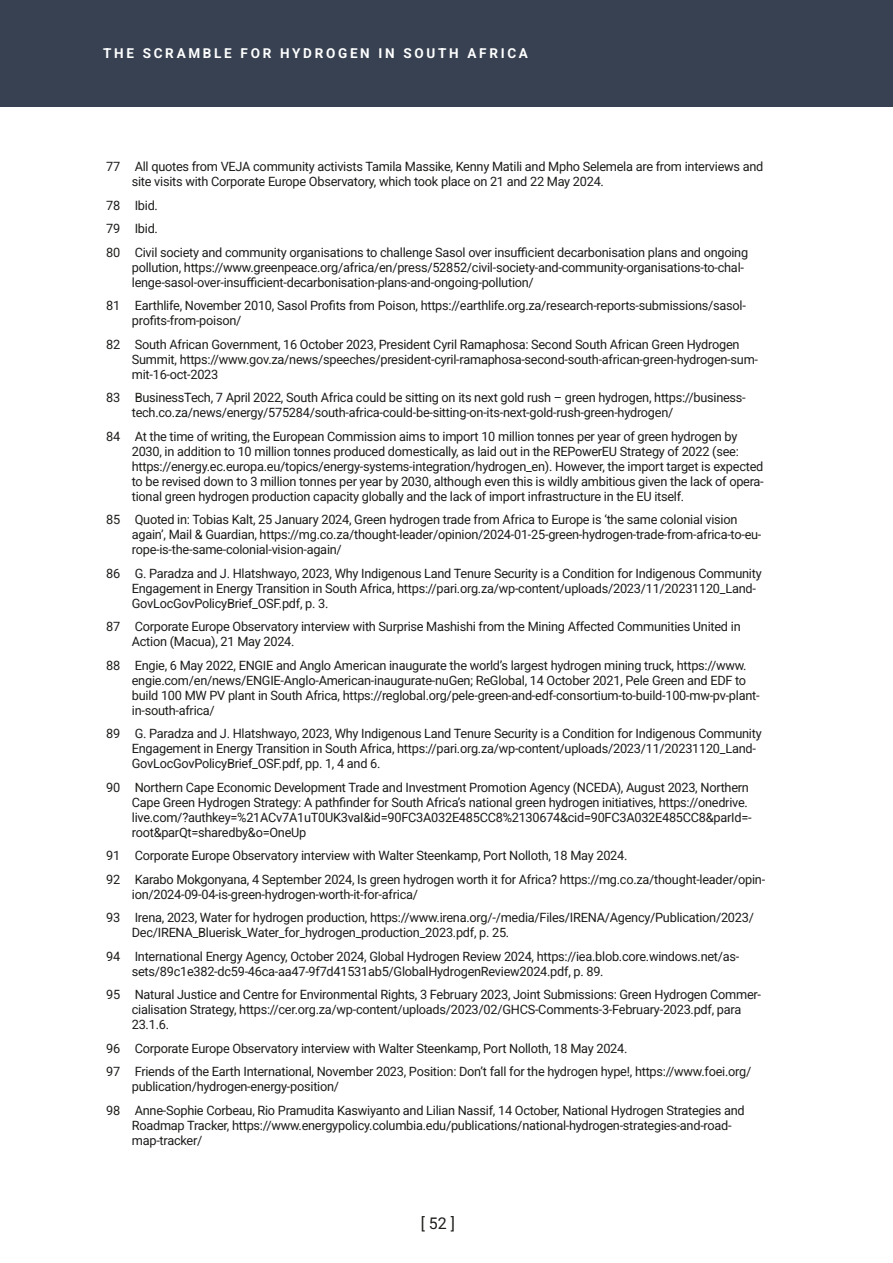
<style>
.page{position:relative;width:893px;height:1263px;background:#fff}
.page>*{position:absolute;margin:0;border:0;box-sizing:border-box;transform-origin:0 0}
.t1{font:15.9px "Roboto";color:#1d1d1b}
.t2{font:700 13.5px "Roboto";letter-spacing:.2em;color:#fff}
.t3{font:12.75px/15px "Roboto";letter-spacing:-.02em;color:#1d1d1b}
</style>
<div class="page">
<div style="left:0;top:0;width:893px;height:106px;background:#374151"></div>
<p class="t2" style="left:103px;top:44px;width:426px">THE SCRAMBLE FOR HYDROGEN IN SOUTH AFRICA</p>
<p class="t3" style="left:132px;top:159px;width:633px;text-indent:-26px">77 All quotes from VEJA community activists Tamila Massike, Kenny Matili and Mpho Selemela are from interviews and site visits with Corporate Europe Observatory, which took place on 21 and 22 May 2024.</p>
<p class="t3" style="left:106px;top:193px;width:643px;line-height:23.5px">78 Ibid.<br>79 Ibid.<br>80 Civil society and community organisations to challenge Sasol over insufficient decarbonisation plans and ongoing</p>
<p class="t3" style="left:132px;top:259px;width:614px">pollution, https://www.greenpeace.org/africa/en/press/52852/civil-society-and-community-organisations-to-chal&shy;lenge-sasol-over-insufficient-decarbonisation-plans-and-ongoing-pollution/</p>
<p class="t3" style="left:132px;top:298px;width:616px;text-indent:-26px">81 Earthlife, November 2010, Sasol Profits from Poison, https://earthlife.org.za/research-reports-submissions/sasol&shy;profits-from-poison/</p>
<p class="t3" style="left:132px;top:336px;width:628px;text-indent:-26px">82 South African Government, 16 October 2023, President Cyril Ramaphosa: Second South African Green Hydrogen<br>Summit, https://www.gov.za/news/speeches/president-cyril-ramaphosa-second-south-african-green-hydrogen-sum&shy;mit-16-oct-2023</p>
<p class="t3" style="left:132px;top:390px;width:615px;text-indent:-26px">83 BusinessTech, 7 April 2022, South Africa could be sitting on its next gold rush – green hydrogen, https://business&shy;tech.co.za/news/energy/575284/south-africa-could-be-sitting-on-its-next-gold-rush-green-hydrogen/</p>
<p class="t3" style="left:132px;top:428px;width:633px;text-indent:-26px">84 At the time of writing, the European Commission aims to import 10 million tonnes per year of green hydrogen by 2030, in addition to 10 million tonnes produced domestically, as laid out in the REPowerEU Strategy of 2022 (see: https://energy.ec.europa.eu/topics/energy-systems-integration/hydrogen_en). However, the import target is expected to be revised down to 3 million tonnes per year by 2030, although even this is wildly ambitious given the lack of opera&shy;tional green hydrogen production capacity globally and the lack of import infrastructure in the EU itself.</p>
<p class="t3" style="left:132px;top:512px;width:631px;text-indent:-26px">85 Quoted in: Tobias Kalt, 25 January 2024, Green hydrogen trade from Africa to Europe is ‘the same colonial vision again’, Mail &amp; Guardian, https://mg.co.za/thought-leader/opinion/2024-01-25-green-hydrogen-trade-from-africa-to-eu&shy;rope-is-the-same-colonial-vision-again/</p>
<p class="t3" style="left:132px;top:565px;width:631px;text-indent:-26px">86 G. Paradza and J. Hlatshwayo, 2023, Why Indigenous Land Tenure Security is a Condition for Indigenous Community<br>Engagement in Energy Transition in South Africa, https://pari.org.za/wp-content/uploads/2023/11/20231120_Land-<br>GovLocGovPolicyBrief_OSF.pdf, p. 3.</p>
<p class="t3" style="left:132px;top:619px;width:610px;text-indent:-26px">87 Corporate Europe Observatory interview with Surprise Mashishi from the Mining Affected Communities United in<br>Action (Macua), 21 May 2024.</p>
<p class="t3" style="left:132px;top:657px;width:629px;text-indent:-26px">88 Engie, 6 May 2022, ENGIE and Anglo American inaugurate the world’s largest hydrogen mining truck, https://www. engie.com/en/news/ENGIE-Anglo-American-inaugurate-nuGen; ReGlobal, 14 October 2021, Pele Green and EDF to build 100 MW PV plant in South Africa, https://reglobal.org/pele-green-and-edf-consortium-to-build-100-mw-pv-plant&shy;in-south-africa/</p>
<p class="t3" style="left:132px;top:725px;width:631px;text-indent:-26px">89 G. Paradza and J. Hlatshwayo, 2023, Why Indigenous Land Tenure Security is a Condition for Indigenous Community<br>Engagement in Energy Transition in South Africa, https://pari.org.za/wp-content/uploads/2023/11/20231120_Land-<br>GovLocGovPolicyBrief_OSF.pdf, pp. 1, 4 and 6.</p>
<p class="t3" style="left:132px;top:779px;width:621px;text-indent:-26px">90 Northern Cape Economic Development Trade and Investment Promotion Agency (NCEDA), August 2023, Northern Cape Green Hydrogen Strategy: A pathfinder for South Africa’s national green hydrogen initiatives, https://onedrive. live.com/?authkey=%21ACv7A1uT0UK3vaI&amp;id=90FC3A032E485CC8%2130674&amp;cid=90FC3A032E485CC8&amp;parId=- root&amp;parQt=sharedby&amp;o=OneUp</p>
<p class="t3" style="left:106px;top:843px;width:660px;line-height:23.5px">91 Corporate Europe Observatory interview with Walter Steenkamp, Port Nolloth, 18 May 2024.<br>92 Karabo Mokgonyana, 4 September 2024, Is green hydrogen worth it for Africa? https://mg.co.za/thought-leader/opin-</p>
<p class="t3" style="left:106px;top:882px;width:649px;line-height:23.5px;text-indent:26px">ion/2024-09-04-is-green-hydrogen-worth-it-for-africa/<br>93 Irena, 2023, Water for hydrogen production, https://www.irena.org/-/media/Files/IRENA/Agency/Publication/2023/</p>
<p class="t3" style="left:106px;top:920px;width:635px;line-height:23.5px;text-indent:26px">Dec/IRENA_Bluerisk_Water_for_hydrogen_production_2023.pdf, p. 25.<br>94 International Energy Agency, October 2024, Global Hydrogen Review 2024, https://iea.blob.core.windows.net/as-</p>
<p class="t3" style="left:106px;top:959px;width:656px;line-height:23.5px;text-indent:26px">sets/89c1e382-dc59-46ca-aa47-9f7d41531ab5/GlobalHydrogenReview2024.pdf, p. 89.<br>95 Natural Justice and Centre for Environmental Rights, 3 February 2023, Joint Submissions: Green Hydrogen Commer-</p>
<p class="t3" style="left:132px;top:1001px;width:611px">cialisation Strategy, https://cer.org.za/wp-content/uploads/2023/02/GHCS-Comments-3-February-2023.pdf, para<br>23.1.6.</p>
<p class="t3" style="left:106px;top:1036px;width:647px;line-height:23.5px">96 Corporate Europe Observatory interview with Walter Steenkamp, Port Nolloth, 18 May 2024.<br>97 Friends of the Earth International, November 2023, Position: Don’t fall for the hydrogen hype!, https://www.foei.org/</p>
<p class="t3" style="left:106px;top:1074px;width:640px;line-height:23.5px;text-indent:26px">publication/hydrogen-energy-position/<br>98 Anne-Sophie Corbeau, Rio Pramudita Kaswiyanto and Lilian Nassif, 14 October, National Hydrogen Strategies and</p>
<p class="t3" style="left:132px;top:1117px;width:601px">Roadmap Tracker, https://www.energypolicy.columbia.edu/publications/national-hydrogen-strategies-and-road&shy;map-tracker/</p>
<p class="t1" style="left:421px;top:1212px;width:36px">[ 52 ]</p>
</div>
